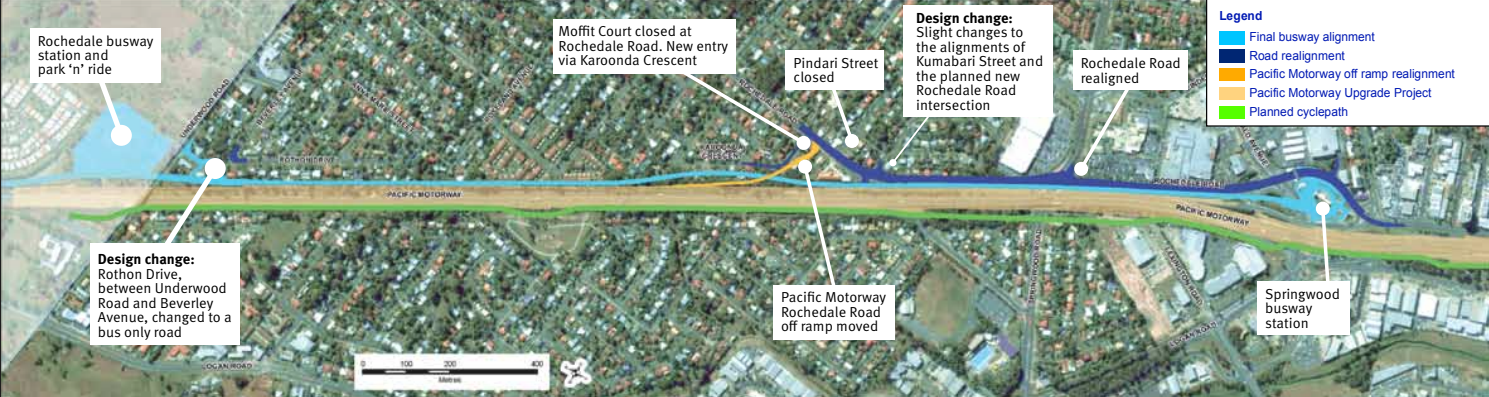
<style>
.page{position:relative;width:1489px;height:397px;background:#fff}
.page>*{position:absolute;margin:0;border:0;box-sizing:border-box;transform-origin:0 0}
.t1{font:14.53px/14.5px "Meta OT";color:#000}
.t2{font:700 14.53px "Meta OT";letter-spacing:-.005em;color:#000}
.t3{font:700 12.95px "Arial";color:#000;scale:.96 1}
.t4{font:12.42px/18.6px "Arial";color:#0019b3;scale:.96 1}
.t5{font:12.42px/21.3px "Arial";color:#0019b3;scale:.96 1}
.s1{font-weight:700}
.s2{font-style:inherit}
</style>
<div class="page">
<img style="left:0;top:0;width:1488px;height:397px">
<div style="left:30px;top:28px;width:131px;height:55px;background:#fff"></div>
<div style="left:553px;top:19px;width:182px;height:54px;background:#fff"></div>
<div style="left:785px;top:50px;width:99px;height:39px;background:#fff"></div>
<div style="left:773px;top:284px;width:121px;height:55px;background:#fff"></div>
<svg style="left:94px;top:83px;width:34px;height:59px"></svg>
<div style="left:111px;top:125px;width:21px;height:21px;background:#fff;border-radius:50%"></div>
<img style="left:146px;top:161px;width:76px;height:82px">
<div style="left:205px;top:158px;width:21px;height:21px;background:#fff;border-radius:50%"></div>
<div style="left:90px;top:243px;width:150px;height:102px;background:#fff"></div>
<img style="left:677px;top:66px;width:131px;height:82px">
<div style="left:796px;top:136px;width:14px;height:14px;background:#fff;border-radius:50%"></div>
<svg style="left:828px;top:89px;width:28px;height:56px"></svg>
<div style="left:844px;top:134px;width:14px;height:14px;background:#fff;border-radius:50%"></div>
<img style="left:890px;top:72px;width:73px;height:93px">
<div style="left:889px;top:159px;width:7px;height:7px;background:#fff;border-radius:50%"></div>
<svg style="left:1076px;top:90px;width:60px;height:84px"></svg>
<div style="left:1074px;top:162px;width:14px;height:14px;background:#fff;border-radius:50%"></div>
<div style="left:1072px;top:51px;width:115px;height:39px;background:#fff"></div>
<img style="left:800px;top:162px;width:38px;height:123px">
<div style="left:798px;top:160px;width:14px;height:14px;background:#fff;border-radius:50%"></div>
<svg style="left:1205px;top:0;width:283px;height:127px"></svg>
<svg style="left:1212px;top:9px;width:260px;height:110px"></svg>
<svg style="left:1318px;top:205px;width:13px;height:76px"></svg>
<div style="left:1315px;top:202px;width:14px;height:14px;background:#fff;border-radius:50%"></div>
<div style="left:903px;top:5px;width:149px;height:112px;background:#fff"></div>
<div style="left:1257px;top:281px;width:92px;height:53px;background:#fff"></div>
<p class="t1" style="left:38px;top:33px;width:117px">Rochedale busway station and<br>park ‘n’ ride</p>
<p class="t1" style="left:558px;top:24px;width:171px">Moffit Court closed at<br>Rochedale Road. New entry via Karoonda Crescent</p>
<p class="t1" style="left:793px;top:56px;width:86px">Pindari Street closed</p>
<p class="t2" style="left:916px;top:8px;width:98px">Design change:</p>
<p class="t1" style="left:916px;top:25px;width:129px">Slight changes to the alignments of<br>Kumabari Street and the planned new<br>Rochedale Road intersection</p>
<p class="t1" style="left:1080px;top:56px;width:102px">Rochedale Road realigned</p>
<p class="t5" style="left:1249px;top:5px;width:132px;text-indent:-30px"><span class="s1">Legend<br></span>Final b<span class="s2">usway</span> alignment</p>
<p class="t4" style="left:1249px;top:47px;width:215px">Road realignment<br>Pacific Motorway off ramp realignment<br>Pacific Motorway <span class="s2">Upgrade</span> Project<br>Planned cyclepath</p>
<p class="t2" style="left:98px;top:250px;width:98px">Design change:</p>
<p class="t1" style="left:98px;top:267px;width:135px">Rothon Drive, between Underwood<br>Road and Beverley<br>Avenue, changed to a bus only road</p>
<p class="t3" style="left:141px;top:256px;width:73px;rotate:-1deg">CRESCENT</p>
<p class="t1" style="left:781px;top:290px;width:107px">Pacific Motorway<br>Rochedale Road off ramp moved</p>
<p class="t1" style="left:1264px;top:286px;width:76px">Springwood busway station</p>
</div>
